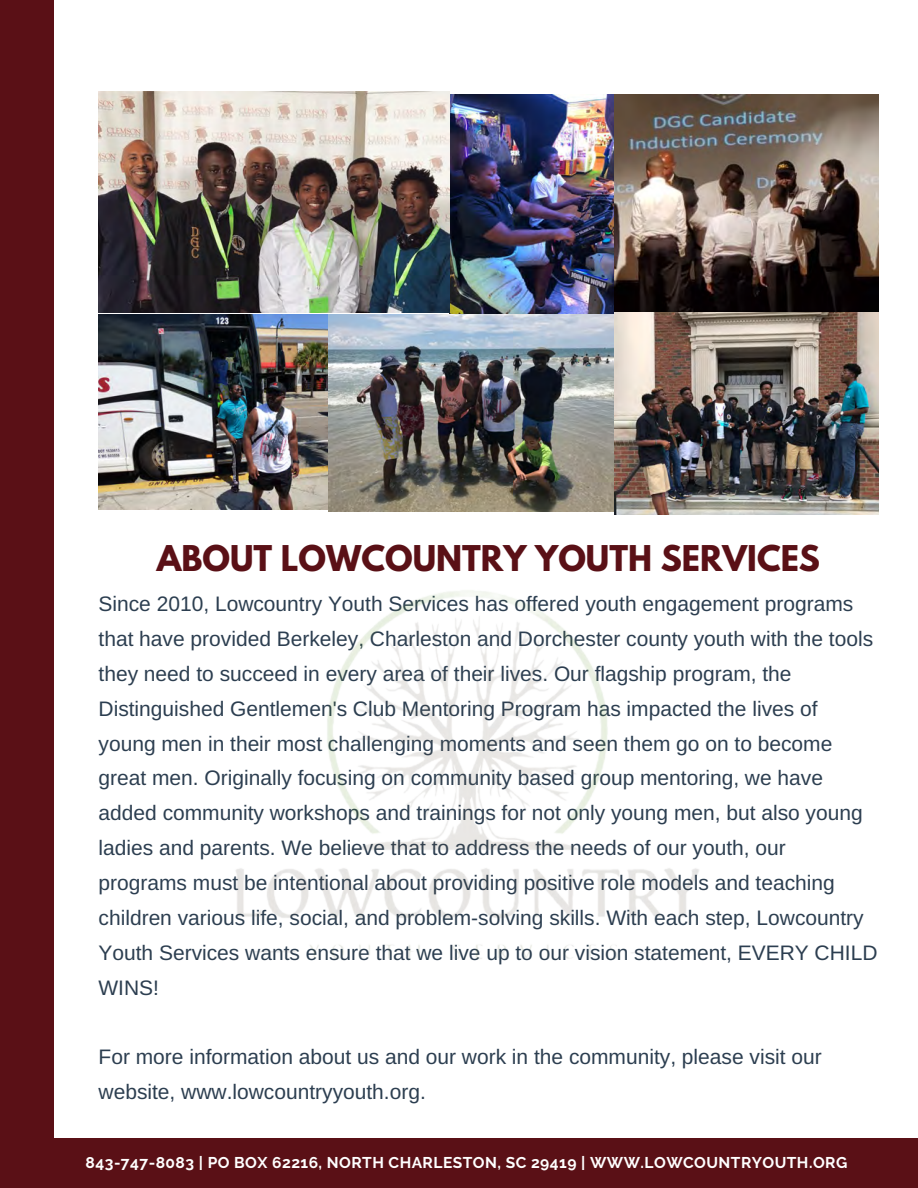
<style>
.page{position:relative;width:918px;height:1188px;background:#fff}
.page>*{position:absolute;margin:0;border:0;box-sizing:border-box;transform-origin:0 0}
.t1{font:700 31.5px "League Spartan";color:#5a1016}
.t2{font:21px/34.8px "Arimo";color:#2c3e50}
.t3{font:700 15.6px "Raleway";letter-spacing:.03em;color:#fff}
</style>
<div class="page">
<img style="left:236px;top:590px;width:463px;height:369px">
<div style="left:0;top:0;width:54px;height:1188px;background:#5a1016"></div>
<img style="left:449px;top:94px;width:430px;height:221px">
<img style="left:98px;top:315px;width:231px;height:194px">
<img style="left:329px;top:315px;width:286px;height:196px">
<img style="left:615px;top:312px;width:264px;height:203px">
<img style="left:98px;top:92px;width:351px;height:220px">
<div style="left:0;top:1138px;width:918px;height:50px;background:#5a1016"></div>
<h1 class="t1" style="left:157px;top:543px;width:665px">ABOUT LOWCOUNTRY YOUTH SERVICES</h1>
<p class="t2" style="left:99px;top:586px;width:780px">Since 2010, Lowcountry Youth Services has offered youth engagement programs that have provided Berkeley, Charleston and Dorchester county youth with the tools they need to succeed in every area of their lives. Our flagship program, the Distinguished Gentlemen's Club Mentoring Program has impacted the lives of young men in their most challenging moments and seen them go on to become great men. Originally focusing on community based group mentoring, we have added community workshops and trainings for not only young men, but also young ladies and parents. We believe that to address the needs of our youth, our programs must be intentional about providing positive role models and teaching children various life, social, and problem-solving skills. With each step, Lowcountry Youth Services wants ensure that we live up to our vision statement, EVERY CHILD WINS!</p>
<p class="t2" style="left:99px;top:1040px;width:725px">For more information about us and our work in the community, please visit our website, www.lowcountryyouth.org.</p>
<p class="t3" style="left:86px;top:1153px;width:763px">843-747-8083 | PO BOX 62216, NORTH CHARLESTON, SC 29419 | WWW.LOWCOUNTRYOUTH.ORG</p>
</div>
